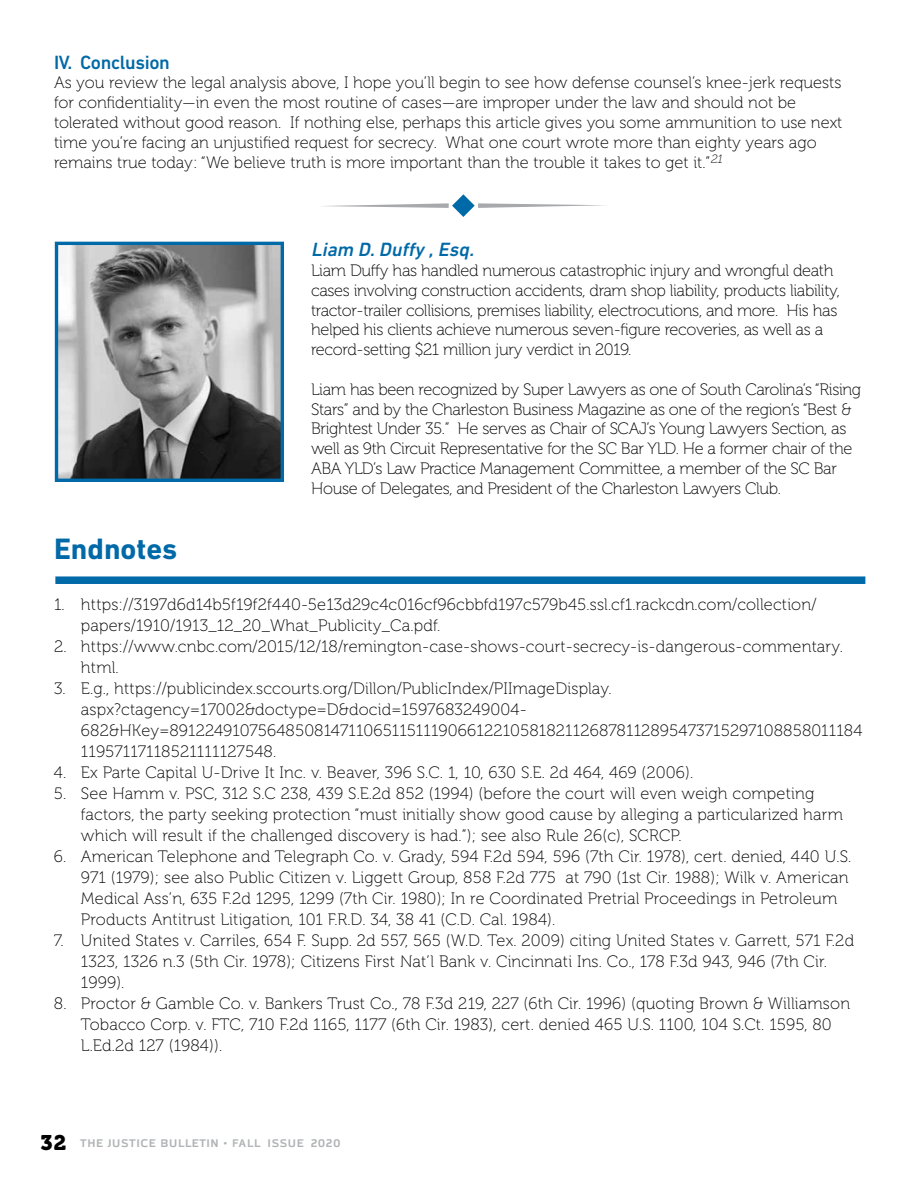
<style>
.page{position:relative;width:918px;height:1188px;background:#fff}
.page>*{position:absolute;margin:0;border:0;box-sizing:border-box;transform-origin:0 0}
.t1{font:700 30px "DIN Next LT Pro";color:#0069a7}
.t2{font:italic 500 19.5px "DIN Next LT Pro";color:#0069a7}
.t3{font:500 19.5px "DIN Next LT Pro";letter-spacing:-.02em;color:#0069a7}
.t4{font:16.5px/21px "Museo 100";color:#000}
.t5{font:16.5px/19.8px "Museo 100";letter-spacing:-.02em;color:#000}
.t6{font:700 12px "Azoft Sans";letter-spacing:.05em;color:#b1b4b6}
.s1{font-family:"Museo 900";font-weight:400;font-size:21px;color:#000}
</style>
<div class="page">
<svg style="left:322px;top:194px;width:283px;height:23px"></svg>
<div style="left:55px;top:576px;width:810px;height:8px;background:#0069a7"></div>
<img style="left:59px;top:246px;width:221px;height:232px">
<div style="left:55px;top:242px;width:229px;height:240px;border:3px solid #0069a7"></div>
<p class="t3" style="left:54px;top:51px;width:117px">IV. Conclusion</p>
<p class="t4" style="left:54px;top:73px;width:790px;line-height:19.8px">As you review the legal analysis above, I hope you’ll begin to see how defense counsel’s knee-jerk requests for confidentiality—in even the most routine of cases—are improper under the law and should not be tolerated without good reason. If nothing else, perhaps this article gives you some ammunition to use next time you’re facing an unjustified request for secrecy. What one court wrote more than eighty years ago remains true today: “We believe truth is more important than the trouble it takes to get it.”<sup>21</sup></p>
<p class="t2" style="left:311px;top:238px;width:169px">Liam D.Duffy ,Esq.</p>
<p class="t5" style="left:311px;top:261px;width:531px">Liam Duffy has handled numerous catastrophic injury and wrongful death cases involving construction accidents, dram shop liability, products liability, tractor-trailer collisions, premises liability, electrocutions, and more. His has helped his clients achieve numerous seven-figure recoveries, as well as a record-setting $21 million jury verdict in 2019.</p>
<p class="t5" style="left:311px;top:380px;width:552px">Liam has been recognized by Super Lawyers as one of South Carolina’s “Rising Stars” and by the Charleston Business Magazine as one of the region’s “Best &amp; Brightest Under 35.” He serves as Chair of SCAJ’s Young Lawyers Section, as well as 9th Circuit Representative for the SC Bar YLD. He a former chair of the ABA YLD’s Law Practice Management Committee, a member of the SC Bar House of Delegates, and President of the Charleston Lawyers Club.</p>
<h1 class="t1" style="left:54px;top:532px;width:125px">Endnotes</h1>
<p class="t4" style="left:81px;top:595px;width:737px;text-indent:-27px">1. https://3197d6d14b5f19f2f440-5e13d29c4c016cf96cbbfd197c579b45.ssl.cf1.rackcdn.com/collection/ papers/1910/1913_12_20_What_Publicity_Ca.pdf.</p>
<p class="t4" style="left:81px;top:637px;width:764px;text-indent:-27px">2. https://www.cnbc.com/2015/12/18/remington-case-shows-court-secrecy-is-dangerous-commentary. html.</p>
<p class="t4" style="left:81px;top:679px;width:783px;text-indent:-27px">3. E.g., https://publicindex.sccourts.org/Dillon/PublicIndex/PIImageDisplay. aspx?ctagency=17002&amp;doctype=D&amp;docid=1597683249004- 682&amp;HKey=8912249107564850814711065115111906612210581821126878112895473715297108858011184<br>11957117118521111127548.</p>
<p class="t4" style="left:54px;top:763px;width:641px">4. Ex Parte Capital U-Drive It Inc. v. Beaver, 396 S.C. 1, 10, 630 S.E. 2d 464, 469 (2006).</p>
<p class="t4" style="left:81px;top:784px;width:764px;text-indent:-27px">5. See Hamm v. PSC, 312 S.C 238, 439 S.E.2d 852 (1994) (before the court will even weigh competing factors, the party seeking protection “must initially show good cause by alleging a particularized harm which will result if the challenged discovery is had.”); see also Rule 26(c), SCRCP.</p>
<p class="t4" style="left:81px;top:847px;width:772px;text-indent:-27px">6. American Telephone and Telegraph Co. v. Grady, 594 F.2d 594, 596 (7th Cir. 1978), cert. denied, 440 U.S.<br>971 (1979); see also Public Citizen v. Liggett Group, 858 F.2d 775 at 790 (1st Cir. 1988); Wilk v. American Medical Ass’n, 635 F.2d 1295, 1299 (7th Cir. 1980); In re Coordinated Pretrial Proceedings in Petroleum Products Antitrust Litigation, 101 F.R.D. 34, 38 41 (C.D. Cal. 1984).</p>
<p class="t4" style="left:81px;top:931px;width:775px;text-indent:-27px">7. United States v. Carriles, 654 F. Supp. 2d 557, 565 (W.D. Tex. 2009) citing United States v. Garrett, 571 F.2d<br>1323, 1326 n.3 (5th Cir. 1978); Citizens First Nat’l Bank v. Cincinnati Ins. Co., 178 F.3d 943, 946 (7th Cir.<br>1999).</p>
<p class="t4" style="left:81px;top:994px;width:771px;text-indent:-27px">8. Proctor &amp; Gamble Co. v. Bankers Trust Co., 78 F.3d 219, 227 (6th Cir. 1996) (quoting Brown &amp; Williamson<br>Tobacco Corp. v. FTC, 710 F.2d 1165, 1177 (6th Cir. 1983), cert. denied 465 U.S. 1100, 104 S.Ct. 1595, 80<br>L.Ed.2d 127 (1984)).</p>
<p class="t6" style="left:40px;top:1135px;width:302px"><span class="s1">32</span> THE JUSTICE BULLETIN • FALL ISSUE 2020</p>
</div>
